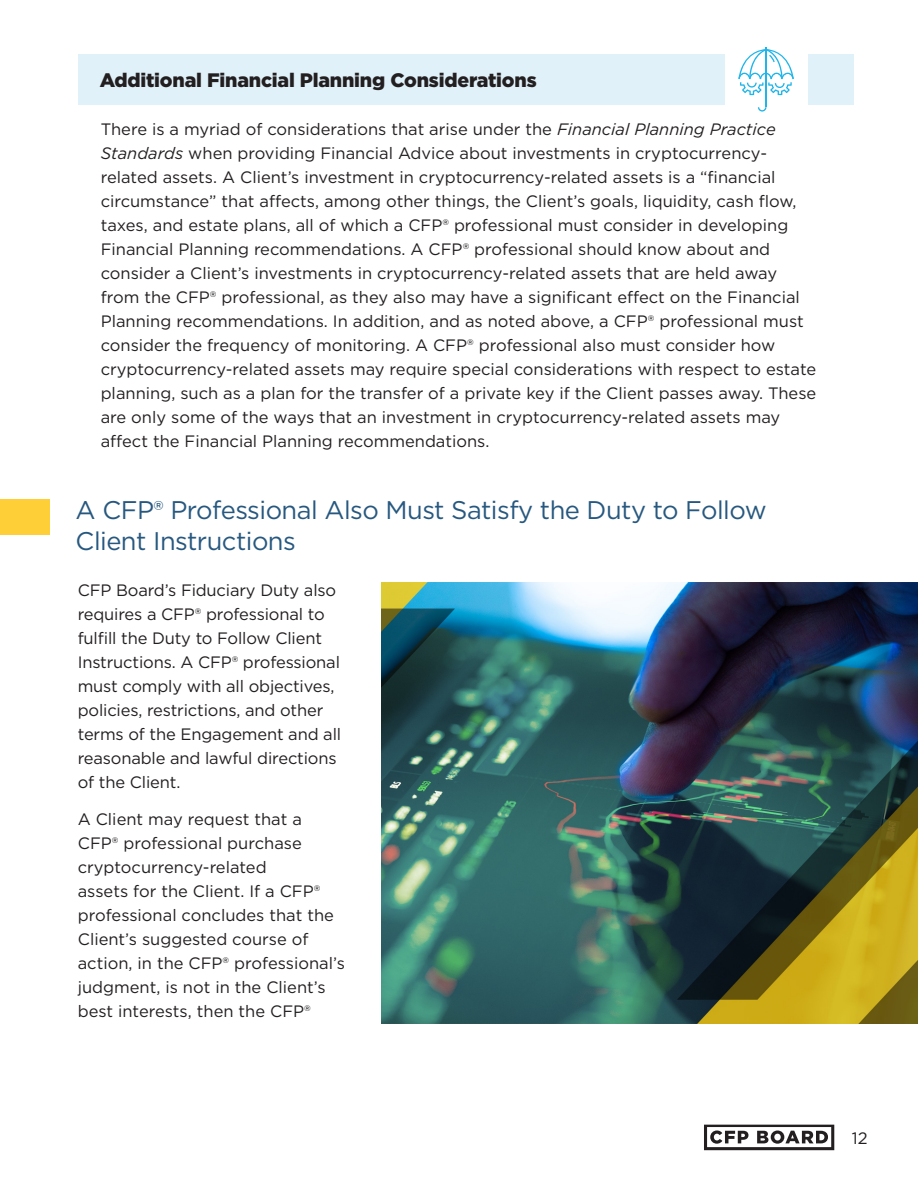
<style>
.page{position:relative;width:918px;height:1188px;background:#fff}
.page>*{position:absolute;margin:0;border:0;box-sizing:border-box;transform-origin:0 0}
.t1{font:25.5px/30.6px "Gotham";letter-spacing:-.02em;color:#27587f}
.t2{font:900 19.5px "Gotham";letter-spacing:-.01em;color:#231f20}
.t3{font:16.5px/24px "Gotham";color:#231f20}
.s1{font-style:italic}
</style>
<div class="page">
<svg style="left:704px;top:1125px;width:130px;height:25px"></svg>
<div style="left:78px;top:54px;width:775px;height:51px;background:#e0f1fa"></div>
<div style="left:725px;top:54px;width:83px;height:51px;background:#fff"></div>
<div style="left:0;top:499px;width:50px;height:36px;background:#ffcf37"></div>
<hr style="left:765px;top:47px;width:2px;height:60px;background:#1fb5ea">
<svg style="left:758px;top:107px;width:9px;height:5px"></svg>
<svg style="left:738px;top:49px;width:56px;height:46px"></svg>
<img style="left:381px;top:582px;width:537px;height:442px">
<p class="t2" style="left:100px;top:69px;width:439px">Additional Financial Planning Considerations</p>
<p class="t3" style="left:101px;top:117px;width:717px">There is a myriad of considerations that arise under the <span class="s1">Financial Planning Practice Standards</span> when providing Financial Advice about investments in cryptocurrency&shy;related assets. A Client’s investment in cryptocurrency-related assets is a “financial circumstance” that affects, among other things, the Client’s goals, liquidity, cash flow, taxes, and estate plans, all of which a CFP® professional must consider in developing Financial Planning recommendations. A CFP® professional should know about and consider a Client’s investments in cryptocurrency-related assets that are held away from the CFP® professional, as they also may have a significant effect on the Financial Planning recommendations. In addition, and as noted above, a CFP® professional must consider the frequency of monitoring. A CFP® professional also must consider how cryptocurrency-related assets may require special considerations with respect to estate planning, such as a plan for the transfer of a private key if the Client passes away. These are only some of the ways that an investment in cryptocurrency-related assets may affect the Financial Planning recommendations.</p>
<p class="t1" style="left:76px;top:494px;width:693px">A CFP® Professional Also Must Satisfy the Duty to Follow<br>Client Instructions</p>
<p class="t3" style="left:78px;top:577px;width:265px">CFP Board’s Fiduciary Duty also requires a CFP® professional to fulfill the Duty to Follow Client<br>Instructions. A CFP® professional must comply with all objectives, policies, restrictions, and other terms of the Engagement and all reasonable and lawful directions of the Client.</p>
<p class="t3" style="left:78px;top:807px;width:269px">A Client may request that a<br>CFP® professional purchase cryptocurrency-related<br>assets for the Client. If a CFP® professional concludes that the<br>Client’s suggested course of action, in the CFP® professional’s judgment, is not in the Client’s best interests, then the CFP®</p>
<p class="t3" style="left:852px;top:1126px;width:17px">12</p>
</div>
